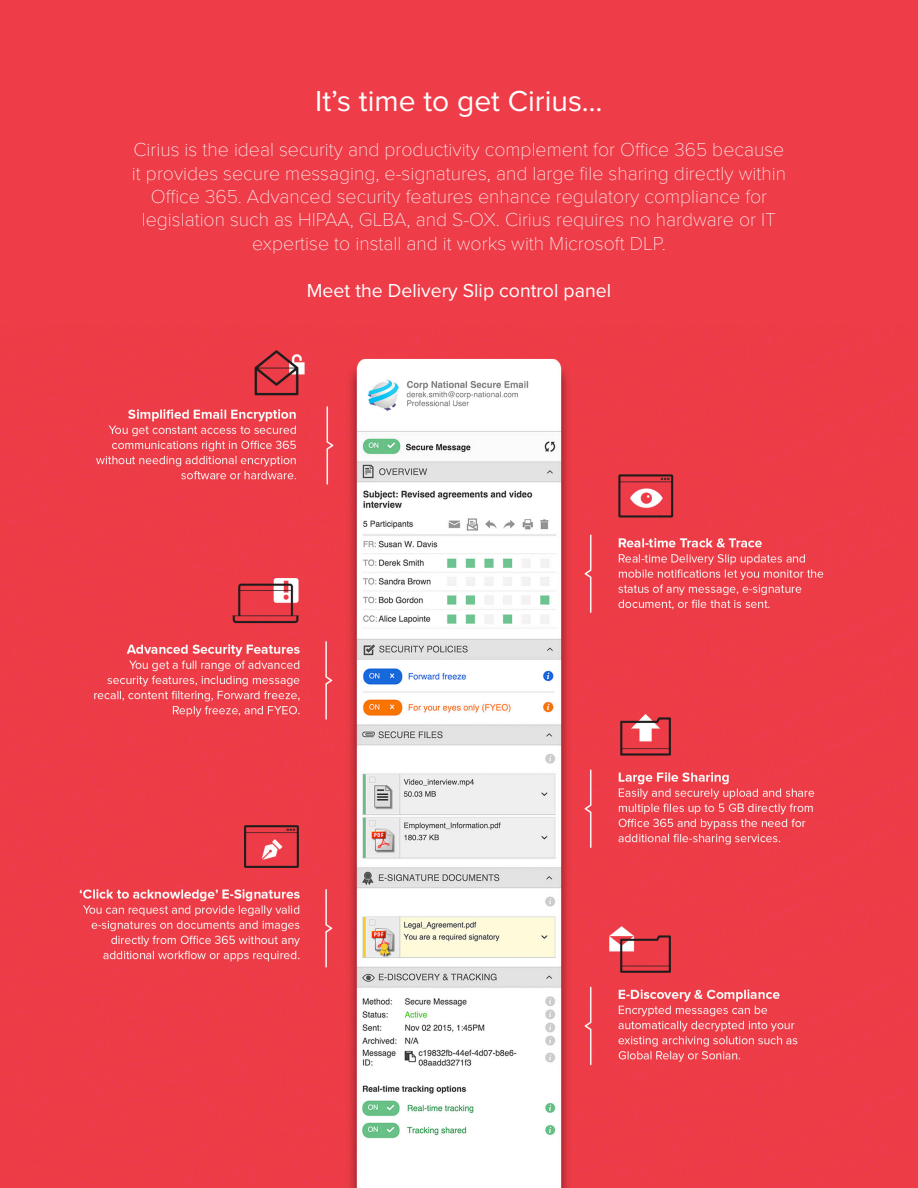
<style>
.page{position:relative;width:918px;height:1188px;background:#ee3d49}
.page>*{position:absolute;margin:0;border:0;box-sizing:border-box;transform-origin:0 0}
.t1{font:30px "Proxima Nova";color:#fff}
.t2{font:100 19.5px/23.4px "Proxima Nova T";color:#fff;text-align:center}
.t3{font:19.5px "Proxima Nova";color:#fff}
</style>
<div class="page">
<img style="left:79px;top:350px;width:745px;height:838px">
<p class="t1" style="left:315px;top:83px;width:289px">It’s time to get Cirius…</p>
<p class="t2" style="left:132px;top:138px;width:656px">Cirius is the ideal security and productivity complement for Office 365 because it provides secure messaging, e-signatures, and large file sharing directly within Office 365. Advanced security features enhance regulatory compliance for legislation such as HIPAA, GLBA, and S-OX. Cirius requires no hardware or IT expertise to install and it works with Microsoft DLP.</p>
<p class="t3" style="left:307px;top:278px;width:306px">Meet the Delivery Slip control panel</p>
</div>
